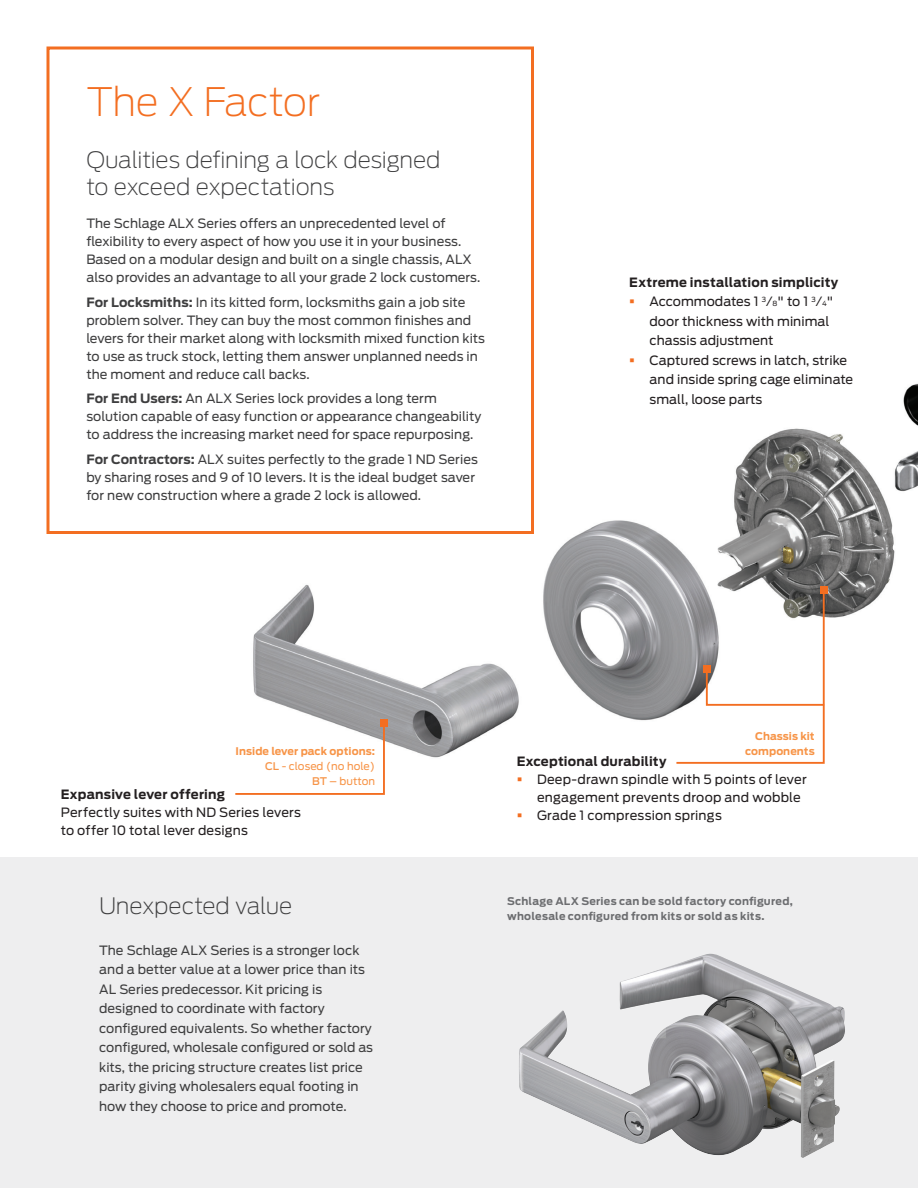
<style>
.page{position:relative;width:918px;height:1188px;background:#fff}
.page>*{position:absolute;margin:0;border:0;box-sizing:border-box;transform-origin:0 0}
.Headline_26_32pt{font:200 39px "Antenna";letter-spacing:-.01em;color:#f36e21}
.Subheadline_15_22pt{font:200 22.5px/27px "Antenna";letter-spacing:-.01em;color:#3e3e3f}
.Body_8_5_13pt_-_Blac{font:12.75px/18px "Antenna";letter-spacing:.005em;color:#3e3e3f}
.Body_text_8_5_12pt{font:12.75px/19.5px "Antenna";letter-spacing:.005em;color:#231f20}
.Body_subhead_8_5_13p{font:700 12.75px "Antenna";letter-spacing:.015em;color:#231f20}
.Caption_subhead_7_10{font:700 10.5px/15px "Antenna";letter-spacing:.025em;color:#6c6d70}
.Caption_7_10pt{font:700 10.5px/15px "Antenna";letter-spacing:.005em;color:#f79447;text-align:right}
.Caption_7_10pt-2{font:10.5px "Antenna";letter-spacing:.005em;color:#f79447}
.s1{font-weight:700}
.s2{font-size:7.05px}
.s3{font-weight:500}
</style>
<div class="page">
<img style="left:253px;top:383px;width:665px;height:375px">
<div style="left:0;top:857px;width:918px;height:331px;background:#eeeeef"></div>
<svg style="left:235px;top:721px;width:151px;height:74px"></svg>
<div style="left:380px;top:719px;width:8px;height:8px;background:#f36e21"></div>
<svg style="left:675px;top:588px;width:151px;height:176px"></svg>
<div style="left:820px;top:586px;width:7px;height:8px;background:#f36e21"></div>
<div style="left:46px;top:46px;width:488px;height:488px;border:3px solid #f36e21"></div>
<img style="left:519px;top:954px;width:326px;height:204px">
<p class="Headline_26_32pt" style="left:86px;top:77px;width:235px">The X Factor</p>
<p class="Subheadline_15_22pt" style="left:86px;top:145px;width:356px">Qualities defining a lock designed to exceed expectations</p>
<p class="Body_8_5_13pt_-_Blac" style="left:86px;top:214px;width:396px">The Schlage ALX Series offers an unprecedented level of flexibility to every aspect of how you use it in your business.<br>Based on a modular design and built on a single chassis, ALX also provides an advantage to all your grade 2 lock customers.</p>
<p class="Body_8_5_13pt_-_Blac" style="left:86px;top:293px;width:400px"><span class="s1">For Locksmiths:</span> In its kitted form, locksmiths gain a job site problem solver. They can buy the most common finishes and levers for their market along with locksmith mixed function kits to use as truck stock, letting them answer unplanned needs in the moment and reduce call backs.</p>
<p class="Body_8_5_13pt_-_Blac" style="left:86px;top:390px;width:397px"><span class="s1">For End Users:</span> An ALX Series lock provides a long term solution capable of easy function or appearance changeability to address the increasing market need for space repurposing.</p>
<p class="Body_8_5_13pt_-_Blac" style="left:86px;top:450px;width:393px"><span class="s1">For Contractors:</span> ALX suites perfectly to the grade 1 ND Series by sharing roses and 9 of 10 levers. It is the ideal budget saver for new construction where a grade 2 lock is allowed.</p>
<p class="Body_subhead_8_5_13p" style="left:629px;top:273px;width:211px">Extreme installation simplicity</p>
<p class="Body_text_8_5_12pt" style="left:650px;top:292px;width:185px">Accommodates 1 <sup>3</sup>⁄<span class="s2">8</span>" to 1 <sup>3</sup>⁄<span class="s2">4</span>" door thickness with minimal chassis adjustment</p>
<p class="Body_text_8_5_12pt" style="left:650px;top:350px;width:205px">Captured screws in latch, strike and inside spring cage eliminate small, loose parts</p>
<p class="Caption_7_10pt" style="left:236px;top:744px;width:141px">Inside lever pack options:</p>
<p class="Caption_7_10pt-2" style="left:265px;top:759px;width:111px"><span class="s3">CL</span> - closed (no hole)</p>
<p class="Caption_7_10pt-2" style="left:312px;top:774px;width:64px"><span class="s3">BT</span> – button</p>
<p class="Body_subhead_8_5_13p" style="left:61px;top:786px;width:166px">Expansive lever offering</p>
<p class="Body_text_8_5_12pt" style="left:61px;top:803px;width:242px;line-height:18px">Perfectly suites with ND Series levers to offer 10 total lever designs</p>
<p class="Subheadline_15_22pt" style="left:99px;top:892px;width:195px">Unexpected value</p>
<p class="Body_8_5_13pt_-_Blac" style="left:99px;top:940px;width:275px;line-height:19.5px">The Schlage ALX Series is a stronger lock and a better value at a lower price than its AL Series predecessor. Kit pricing is designed to coordinate with factory configured equivalents. So whether factory configured, wholesale configured or sold as kits, the pricing structure creates list price parity giving wholesalers equal footing in how they choose to price and promote.</p>
<p class="Caption_7_10pt" style="left:745px;top:729px;width:71px">Chassis kit components</p>
<p class="Body_subhead_8_5_13p" style="left:517px;top:752px;width:151px">Exceptional durability</p>
<p class="Body_text_8_5_12pt" style="left:537px;top:770px;width:271px;line-height:18px">Deep-drawn spindle with 5 points of lever engagement prevents droop and wobble</p>
<p class="Body_text_8_5_12pt" style="left:537px;top:805px;width:186px">Grade 1 compression springs</p>
<p class="Caption_subhead_7_10" style="left:507px;top:893px;width:287px">Schlage ALX Series can be sold factory configured, wholesale configured from kits or sold as kits.</p>
</div>
